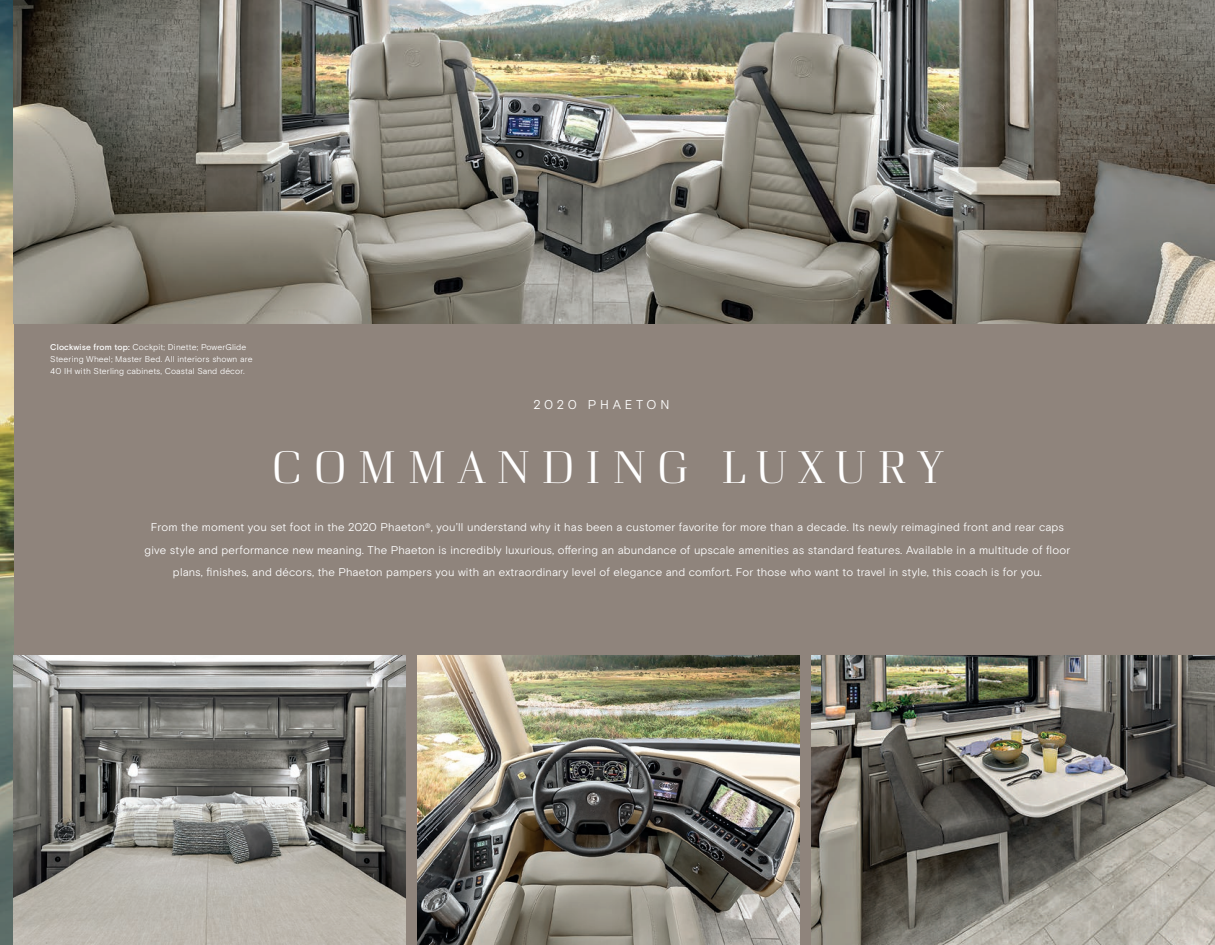
<style>
.page{position:relative;width:1215px;height:945px;background:#8f847c}
.page>*{position:absolute;margin:0;border:0;box-sizing:border-box;transform-origin:0 0}
.t1{font:300 47.4px "Curve";letter-spacing:.2em;color:#fff}
.t2{font:12.75px "Basis Grotesque Pro Off White";letter-spacing:.285em;color:#fff}
.t3{font:11.25px/22.5px "Basis Grotesque Pro Off White";letter-spacing:.01em;color:#fff;text-align:center}
.t4{font:8.4px/12px "Basis Grotesque Pro Off White";letter-spacing:.01em;color:#fff}
.s1{font-family:"Basis Grotesque Pro";font-weight:500}
</style>
<div class="page">
<img style="left:0;top:0;width:14px;height:945px">
<img style="left:14px;top:0;width:1201px;height:324px">
<img style="left:812px;top:656px;width:403px;height:289px">
<img style="left:418px;top:656px;width:382px;height:289px">
<img style="left:14px;top:656px;width:392px;height:289px">
<p class="t4" style="left:50px;top:341px;width:204px"><span class="s1">Clockwise from top:</span> Cockpit; Dinette; PowerGlide<br>Steering Wheel; Master Bed. All interiors shown are<br>40 IH with Sterling cabinets, Coastal Sand décor.</p>
<p class="t2" style="left:533px;top:397px;width:138px">2020 PHAETON</p>
<h1 class="t1" style="left:271px;top:439px;width:675px">COMMANDING LUXURY</h1>
<p class="t3" style="left:145px;top:517px;width:927px">From the moment you set foot in the 2020 Phaeton<sup>®</sup>, you’ll understand why it has been a customer favorite for more than a decade. Its newly reimagined front and rear caps give style and performance new meaning. The Phaeton is incredibly luxurious, offering an abundance of upscale amenities as standard features. Available in a multitude of floor plans, finishes, and décors, the Phaeton pampers you with an extraordinary level of elegance and comfort. For those who want to travel in style, this coach is for you.</p>
</div>
